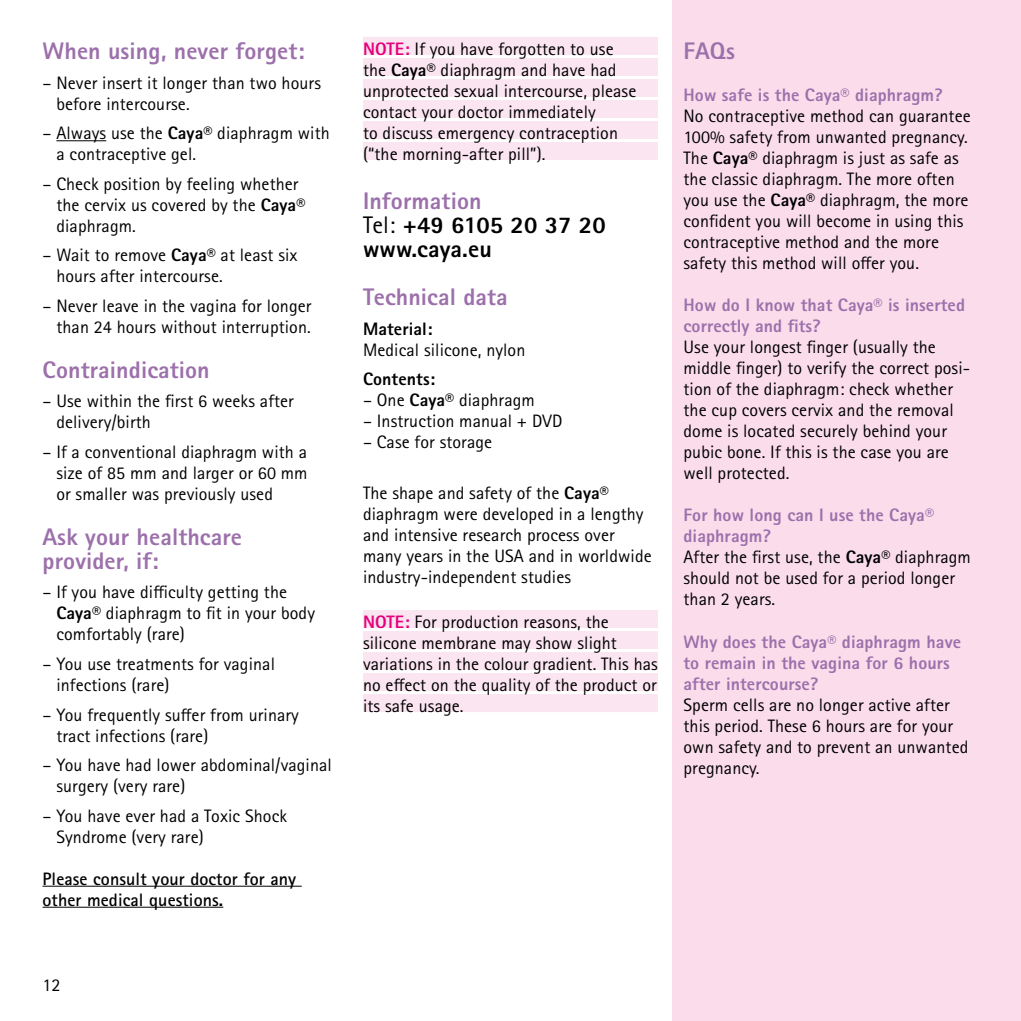
<style>
.page{position:relative;width:1021px;height:1021px;background:#fff}
.page>*{position:absolute;margin:0;border:0;box-sizing:border-box;transform-origin:0 0}
.t1{font:800 24px/24px "Rotis Sans Serif Pro";letter-spacing:.005em;color:#9c70ab}
.t2{font:800 24px/24px "Rotis Sans Serif Pro";letter-spacing:.005em;color:#000}
.t3{font:18px/21px "Rotis Sans Serif Pro";letter-spacing:.005em;color:#000}
.t4{font:800 18px/21px "Rotis Sans Serif Pro";letter-spacing:.005em;color:#9c70ab}
.t5{font:700 18px/21px "Rotis Sans Serif Pro";letter-spacing:.005em;color:#000}
.t6{font:800 18px "Rotis Sans Serif Pro";letter-spacing:.005em;color:#000}
.s1{font-weight:800}
.s2{font-weight:800;color:#e4007c}
.s3{color:#9c70ab}
.s4{font-weight:400}
.s5{font-weight:800;color:#9c70ab}
</style>
<div class="page">
<div style="left:672px;top:0;width:348px;height:1020px;background:#fadceb"></div>
<hr style="left:56px;top:140px;width:50px;height:1px;background:#000">
<hr style="left:43px;top:885px;width:259px;height:1px;background:#000">
<hr style="left:43px;top:906px;width:180px;height:1px;background:#000">
<div style="left:363px;top:37px;width:295px;height:18px;background:#fbe5f0"></div>
<div style="left:363px;top:58px;width:295px;height:18px;background:#fbe5f0"></div>
<div style="left:363px;top:79px;width:295px;height:18px;background:#fbe5f0"></div>
<div style="left:363px;top:100px;width:295px;height:18px;background:#fbe5f0"></div>
<div style="left:363px;top:121px;width:295px;height:18px;background:#fbe5f0"></div>
<div style="left:363px;top:142px;width:295px;height:18px;background:#fbe5f0"></div>
<div style="left:363px;top:610px;width:295px;height:18px;background:#fbe5f0"></div>
<div style="left:363px;top:631px;width:295px;height:18px;background:#fbe5f0"></div>
<div style="left:363px;top:652px;width:295px;height:18px;background:#fbe5f0"></div>
<div style="left:363px;top:673px;width:295px;height:18px;background:#fbe5f0"></div>
<div style="left:363px;top:694px;width:295px;height:18px;background:#fbe5f0"></div>
<h1 class="t1" style="left:43px;top:39px;width:263px">When using, never forget:</h1>
<p class="t3" style="left:56px;top:72px;width:266px;text-indent:-14px">– Never insert it longer than two hours before intercourse.</p>
<p class="t3" style="left:56px;top:123px;width:275px;text-indent:-14px">– Always use the <span class="s1">Caya®</span> diaphragm with a contraceptive gel.</p>
<p class="t3" style="left:56px;top:173px;width:250px;text-indent:-14px">– Check position by feeling whether the cervix us covered by the <span class="s1">Caya® </span>diaphragm.</p>
<p class="t3" style="left:56px;top:245px;width:243px;text-indent:-14px">– Wait to remove <span class="s1">Caya®</span> at least six hours after intercourse.</p>
<p class="t3" style="left:43px;top:295px;width:270px;text-align:right">– Never leave in the vagina for longer than 24 hours without interruption.</p>
<h1 class="t1" style="left:43px;top:357px;width:169px">Contraindication</h1>
<p class="t3" style="left:56px;top:391px;width:239px;text-indent:-14px">– Use within the first 6 weeks after delivery/birth</p>
<p class="t3" style="left:56px;top:441px;width:253px;text-align:justify;text-indent:-14px">– If a conventional diaphragm with a size of 85 mm and larger or 60 mm or smaller was previously used</p>
<h1 class="t1" style="left:43px;top:524px;width:201px">Ask your healthcare provider, if:</h1>
<p class="t3" style="left:56px;top:582px;width:260px;text-indent:-14px">– If you have difficulty getting the<br><span class="s1">Caya®</span> diaphragm to fit in your body comfortably (rare)</p>
<p class="t3" style="left:56px;top:653px;width:220px;text-indent:-14px">– You use treatments for vaginal infections (rare)</p>
<p class="t3" style="left:56px;top:704px;width:244px;text-indent:-14px">– You frequently suffer from urinary tract infections (rare)</p>
<p class="t3" style="left:56px;top:754px;width:277px;text-indent:-14px">– You have had lower abdominal/vaginal surgery (very rare)</p>
<p class="t3" style="left:56px;top:805px;width:232px;text-indent:-14px">– You have ever had a Toxic Shock<br>Syndrome (very rare)</p>
<p class="t5" style="left:43px;top:867px;width:255px">Please consult your doctor for any other medical questions.</p>
<p class="t3" style="left:43px;top:974px;width:20px">12</p>
<p class="t3" style="left:363px;top:39px;width:275px"><span class="s2">NOTE:</span> If you have forgotten to use the <span class="s1">Caya®</span> diaphragm and have had unprotected sexual intercourse, please contact your doctor immediately<br>to discuss emergency contraception (“the morning-after pill”).</p>
<h1 class="t2" style="left:363px;top:189px;width:244px"><span class="s3">Information<br></span><span class="s4">Tel:</span> +49 6105 20 37 20 www.caya.eu</h1>
<h1 class="t1" style="left:363px;top:285px;width:146px">Technical data</h1>
<p class="t6" style="left:363px;top:317px;width:71px">Material:</p>
<p class="t3" style="left:363px;top:339px;width:164px">Medical silicone, nylon</p>
<p class="t6" style="left:363px;top:368px;width:74px">Contents:</p>
<p class="t3" style="left:363px;top:390px;width:173px">– One <span class="s1">Caya®</span> diaphragm</p>
<p class="t3" style="left:363px;top:411px;width:201px">– Instruction manual + DVD</p>
<p class="t3" style="left:363px;top:432px;width:131px">– Case for storage</p>
<p class="t3" style="left:363px;top:482px;width:290px">The shape and safety of the <span class="s1">Caya® </span>diaphragm were developed in a lengthy and intensive research process over many years in the USA and in worldwide industry-independent studies</p>
<p class="t3" style="left:363px;top:611px;width:296px"><span class="s2">NOTE:</span> For production reasons, the silicone membrane may show slight variations in the colour gradient. This has no effect on the quality of the product or its safe usage.</p>
<h1 class="t1" style="left:683px;top:39px;width:53px">FAQs</h1>
<p class="t4" style="left:683px;top:84px;width:261px">How safe is the Caya® diaphragm?</p>
<p class="t3" style="left:683px;top:106px;width:289px">No contraceptive method can guarantee 100% safety from unwanted pregnancy.<br>The <span class="s1">Caya®</span> diaphragm is just as safe as the classic diaphragm. The more often you use the <span class="s1">Caya®</span> diaphragm, the more confident you will become in using this contraceptive method and the more safety this method will offer you.</p>
<p class="t4" style="left:683px;top:294px;width:283px">How do I know that Caya® is inserted correctly and fits?</p>
<p class="t3" style="left:683px;top:337px;width:288px">Use your longest finger (usually the middle finger) to verify the correct posi&shy;tion of the diaphragm: check whether the cup covers cervix and the removal dome is located securely behind your pubic bone. If this is the case you are well protected.</p>
<p class="t3" style="left:683px;top:505px;width:289px"><span class="s5">For how long can I use the Caya® diaphragm?<br></span>After the first use, the <span class="s1">Caya®</span> diaphragm should not be used for a period longer than 2 years.</p>
<p class="t4" style="left:683px;top:631px;width:279px">Why does the Caya® diaphragm have to remain in the vagina for 6 hours after intercourse?</p>
<p class="t3" style="left:683px;top:694px;width:286px">Sperm cells are no longer active after this period. These 6 hours are for your own safety and to prevent an unwanted pregnancy.</p>
</div>
